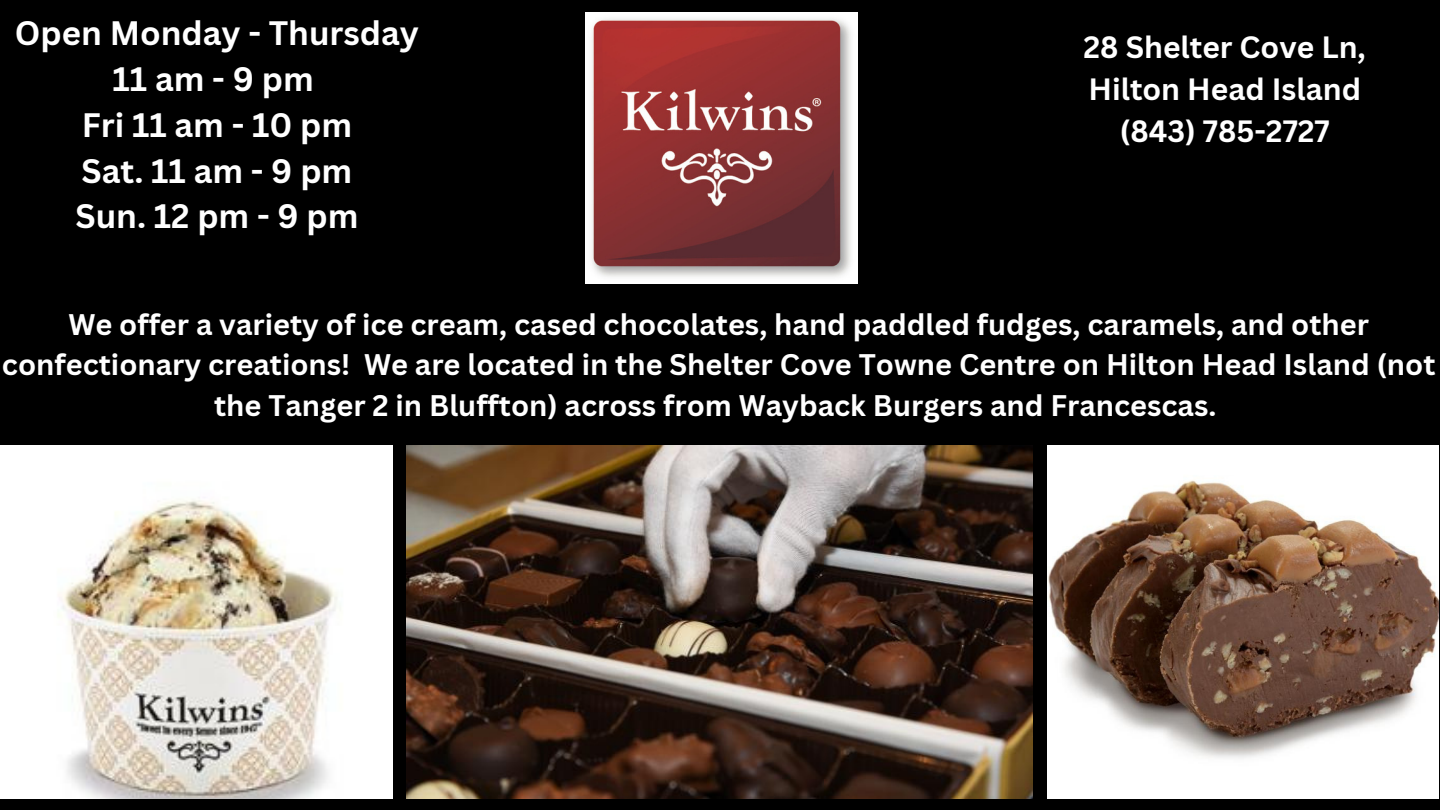
<style>
.page{position:relative;width:1440px;height:810px;background:#000}
.page>*{position:absolute;margin:0;border:0;box-sizing:border-box;transform-origin:0 0}
.t1{font:700 33px/45.8px "Canva Sans";color:#fff;text-align:center}
.t2{font:700 30px/42px "Canva Sans";color:#fff;text-align:center}
.t3{font:700 29px/40.5px "Canva Sans";color:#fff;text-align:center}
</style>
<div class="page">
<img style="left:407px;top:446px;width:625px;height:352px">
<img style="left:0;top:446px;width:393px;height:352px">
<img style="left:1047px;top:446px;width:392px;height:352px">
<img style="left:586px;top:12px;width:271px;height:272px">
<p class="t1" style="left:15px;top:10px;width:406px">Open Monday - Thursday<br>11 am - 9 pm</p>
<p class="t1" style="left:82px;top:101px;width:272px">Fri 11 am - 10 pm</p>
<p class="t1" style="left:82px;top:147px;width:272px">Sat. 11 am - 9 pm</p>
<p class="t1" style="left:75px;top:193px;width:285px">Sun. 12 pm - 9 pm</p>
<p class="t2" style="left:1084px;top:25px;width:284px">28 Shelter Cove Ln,<br>Hilton Head Island (843) 785-2727</p>
<p class="t3" style="left:2px;top:303px;width:1435px">We offer a variety of ice cream, cased chocolates, hand paddled fudges, caramels, and other confectionary creations! We are located in the Shelter Cove Towne Centre on Hilton Head Island (not the Tanger 2 in Bluffton) across from Wayback Burgers and Francescas.</p>
</div>
